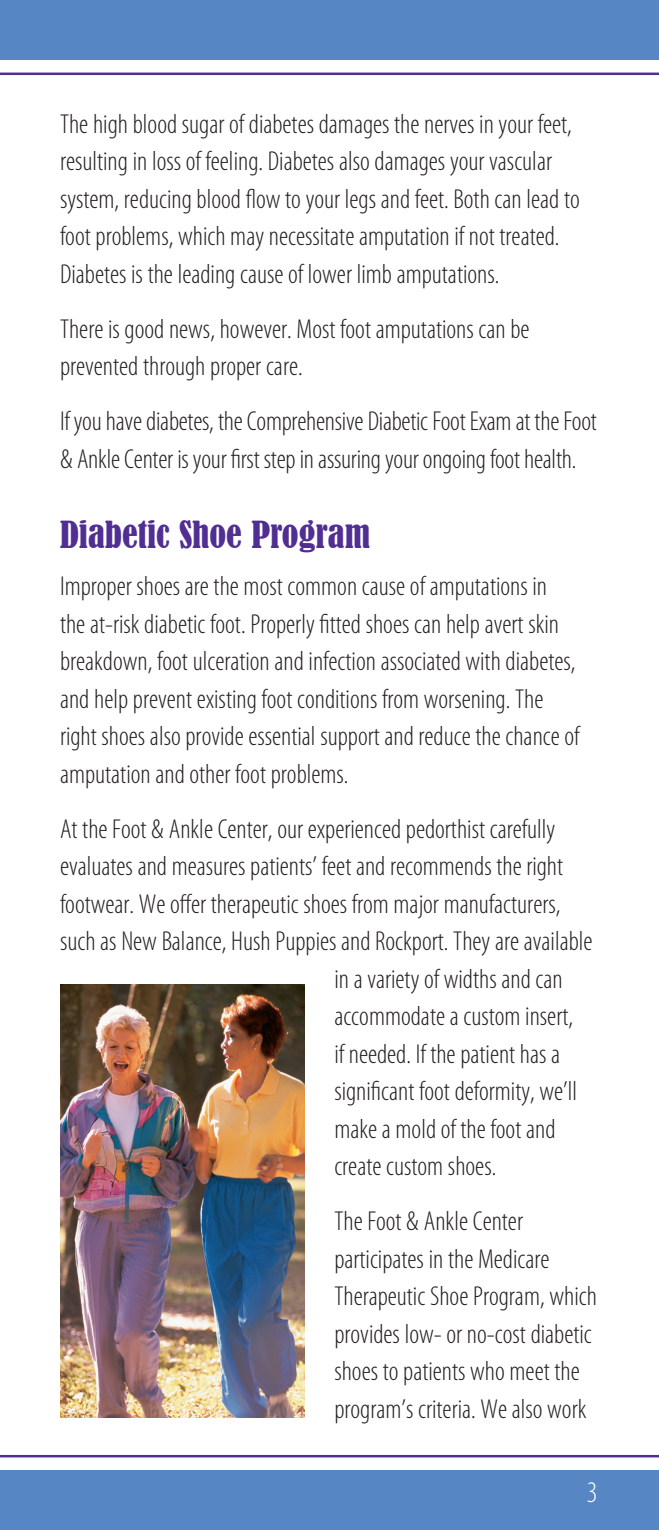
<style>
.page{position:relative;width:659px;height:1530px;background:#fff}
.page>*{position:absolute;margin:0;border:0;box-sizing:border-box;transform-origin:0 0}
.t1{font:condensed 35px "Bernard";color:#502e92}
.t2{font:300 condensed 30px "Myriad Pro";color:#fff}
.t3{font:300 condensed 27.5px/37.5px "Myriad Pro";color:#231f20}
</style>
<div class="page">
<div style="left:0;top:0;width:659px;height:60px;background:#5786c5"></div>
<div style="left:0;top:1470px;width:659px;height:60px;background:#5786c5"></div>
<hr style="left:0;top:73px;width:659px;height:2px;background:#502e92">
<hr style="left:0;top:1455px;width:659px;height:2px;background:#502e92">
<img style="left:60px;top:985px;width:244px;height:432px">
<p class="t3" style="left:60px;top:105px;width:521px">The high blood sugar of diabetes damages the nerves in your feet, resulting in loss of feeling. Diabetes also damages your vascular system, reducing blood flow to your legs and feet. Both can lead to foot problems, which may necessitate amputation if not treated.<br>Diabetes is the leading cause of lower limb amputations.</p>
<p class="t3" style="left:60px;top:310px;width:471px">There is good news, however. Most foot amputations can be prevented through proper care.</p>
<p class="t3" style="left:60px;top:402px;width:538px">If you have diabetes, the Comprehensive Diabetic Foot Exam at the Foot &amp; Ankle Center is your first step in assuring your ongoing foot health.</p>
<p class="t1" style="left:60px;top:514px;width:312px">Diabetic Shoe Program</p>
<p class="t3" style="left:60px;top:567px;width:521px">Improper shoes are the most common cause of amputations in<br>the at-risk diabetic foot. Properly fitted shoes can help avert skin breakdown, foot ulceration and infection associated with diabetes, and help prevent existing foot conditions from worsening. The right shoes also provide essential support and reduce the chance of amputation and other foot problems.</p>
<p class="t3" style="left:60px;top:810px;width:497px">At the Foot &amp; Ankle Center, our experienced pedorthist carefully</p>
<p class="t3" style="left:60px;top:847px;width:505px">evaluates and measures patients’ feet and recommends the right</p>
<p class="t3" style="left:60px;top:885px;width:502px">footwear. We offer therapeutic shoes from major manufacturers,</p>
<p class="t3" style="left:60px;top:922px;width:534px">such as New Balance, Hush Puppies and Rockport. They are available</p>
<p class="t3" style="left:334px;top:960px;width:230px">in a variety of widths and can</p>
<p class="t3" style="left:334px;top:997px;width:240px">accommodate a custom insert,</p>
<p class="t3" style="left:334px;top:1035px;width:227px">if needed. If the patient has a</p>
<p class="t3" style="left:334px;top:1072px;width:244px">significant foot deformity, we’ll</p>
<p class="t3" style="left:334px;top:1110px;width:223px">make a mold of the foot and</p>
<p class="t3" style="left:334px;top:1147px;width:163px">create custom shoes.</p>
<p class="t3" style="left:334px;top:1202px;width:264px">The Foot &amp; Ankle Center participates in the Medicare<br>Therapeutic Shoe Program, which provides low- or no-cost diabetic shoes to patients who meet the program’s criteria. We also work</p>
<p class="t2" style="left:587px;top:1474px;width:12px">3</p>
</div>
